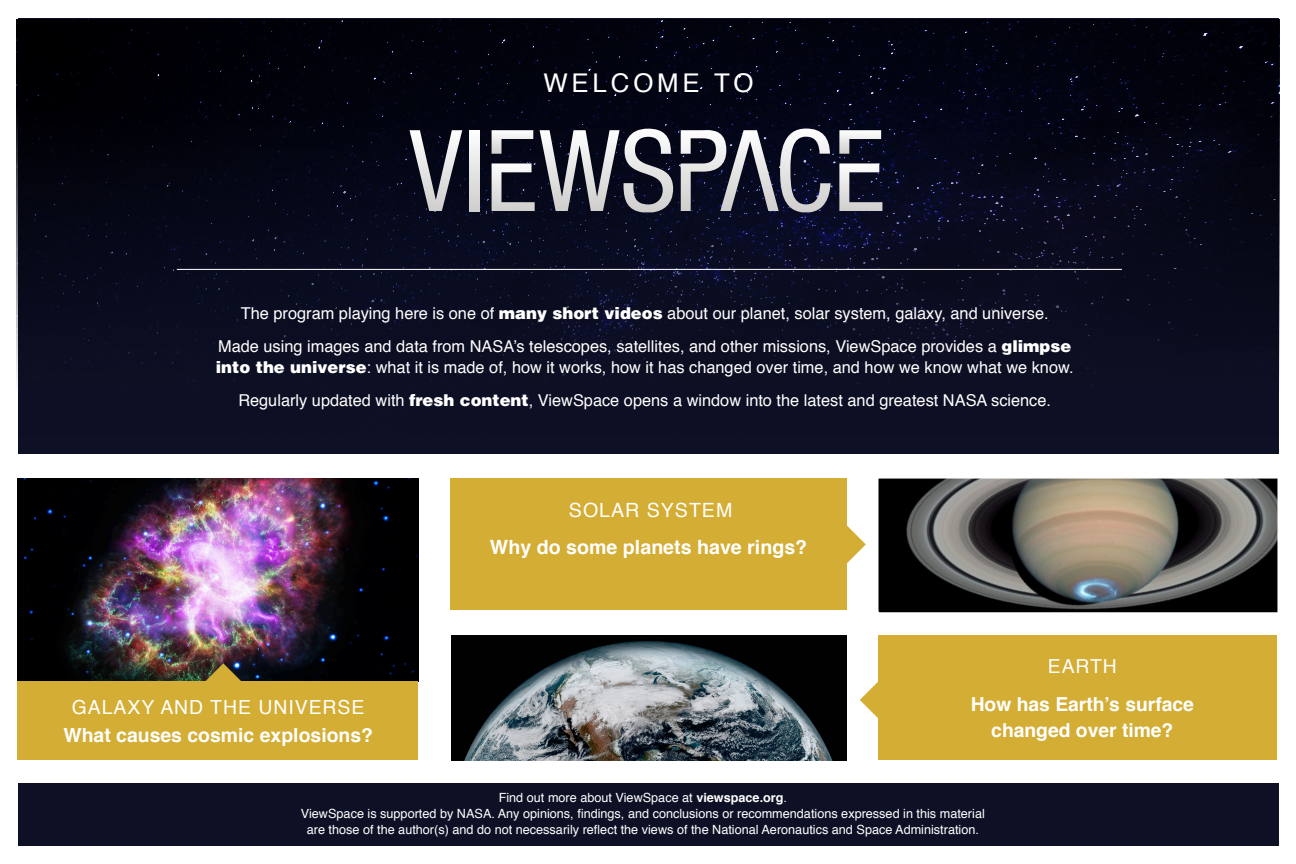
<style>
.page{position:relative;width:1296px;height:864px;background:#fff}
.page>*{position:absolute;margin:0;border:0;box-sizing:border-box;transform-origin:0 0}
.t1{font:25.8px "Helvetica";letter-spacing:.15em;color:#fff}
.t2{font:700 19.6px "Helvetica";color:#fff}
.t3{font:19.6px "Helvetica";letter-spacing:.05em;color:#fff}
.t4{font:700 19.4px "Helvetica";color:#fff}
.t5{font:19.4px "Helvetica";letter-spacing:.05em;color:#fff}
.t6{font:700 19.3px/25.7px "Helvetica";color:#fff;text-align:center}
.t7{font:19.3px "Helvetica";letter-spacing:.05em;color:#fff}
.t8{font:16.35px/21.2px "Helvetica";color:#fff}
.t9{font:12.65px/16px "Helvetica";color:#fff;text-align:center}
.s1{font-weight:900}
.s2{font-weight:700}
</style>
<div class="page">
<div style="left:18px;top:19px;width:1261px;height:435px;background:#0e1025"></div>
<img style="left:16px;top:19px;width:1263px;height:366px">
<img style="left:451px;top:635px;width:396px;height:125px">
<img style="left:879px;top:479px;width:398px;height:133px">
<svg style="left:410px;top:130px;width:52px;height:81px"></svg>
<svg style="left:470px;top:130px;width:10px;height:81px"></svg>
<svg style="left:492px;top:129px;width:181px;height:83px"></svg>
<svg style="left:839px;top:163px;width:43px;height:48px"></svg>
<svg style="left:839px;top:130px;width:42px;height:24px"></svg>
<svg style="left:681px;top:129px;width:150px;height:83px"></svg>
<hr style="left:177px;top:269px;width:945px;height:1px;background:#fff">
<div style="left:879px;top:635px;width:398px;height:125px;background:#d4ad34"></div>
<div style="left:450px;top:479px;width:397px;height:131px;background:#d4ad34"></div>
<div style="left:18px;top:783px;width:1261px;height:62px;background:#0e1025"></div>
<img style="left:17px;top:479px;width:401px;height:203px">
<div style="left:17px;top:682px;width:401px;height:78px;background:#d4ad34"></div>
<svg style="left:860px;top:680px;width:19px;height:40px"></svg>
<svg style="left:847px;top:525px;width:19px;height:38px"></svg>
<svg style="left:204px;top:663px;width:39px;height:19px"></svg>
<p class="t1" style="left:543px;top:63px;width:212px">WELCOME TO</p>
<p class="t8" style="left:241px;top:303px;width:809px">The program playing here is one of <span class="s1">many short videos</span> about our planet, solar system, galaxy, and universe.</p>
<p class="t8" style="left:216px;top:336px;width:859px">Made using images and data from NASA’s telescopes, satellites, and other missions, ViewSpace provides a <span class="s1">glimpse into the universe</span>: what it is made of, how it works, how it has changed over time, and how we know what we know.</p>
<p class="t8" style="left:238px;top:390px;width:814px">Regularly updated with <span class="s1">fresh content</span>, ViewSpace opens a window into the latest and greatest NASA science.</p>
<p class="t3" style="left:569px;top:495px;width:165px">SOLAR SYSTEM</p>
<p class="t5" style="left:72px;top:692px;width:294px">GALAXY AND THE UNIVERSE</p>
<p class="t4" style="left:63px;top:719px;width:311px">What causes cosmic explosions?</p>
<p class="t2" style="left:490px;top:531px;width:319px">Why do some planets have rings?</p>
<p class="t7" style="left:1048px;top:652px;width:70px">EARTH</p>
<p class="t6" style="left:971px;top:692px;width:225px">How has Earth’s surface changed over time?</p>
<p class="t9" style="left:301px;top:790px;width:685px">Find out more about ViewSpace at <span class="s2">viewspace.org</span>.<br>ViewSpace is supported by NASA. Any opinions, findings, and conclusions or recommendations expressed in this material</p>
<p class="t9" style="left:307px;top:822px;width:674px">are those of the author(s) and do not necessarily reflect the views of the National Aeronautics and Space Administration.</p>
</div>
